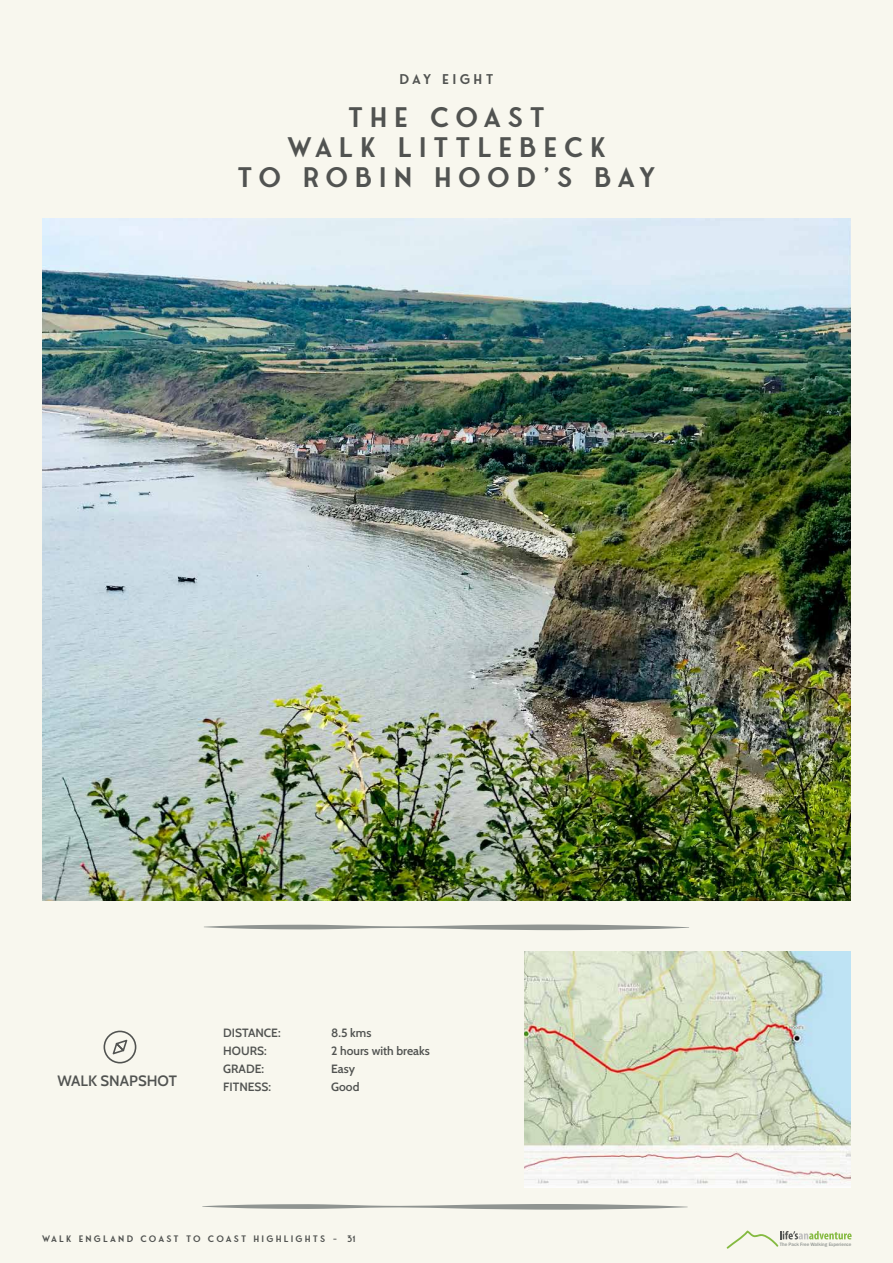
<style>
.page{position:relative;width:893px;height:1263px;background:#f8f7ee}
.page>*{position:absolute;margin:0;border:0;box-sizing:border-box;transform-origin:0 0}
.t1{font:27px/30px "Fonseca";letter-spacing:.24em;color:#515351;text-align:center}
.t2{font:600 15px "Cabin";color:#515351}
.t3{font:13.5px "Fonseca";letter-spacing:.24em;color:#515351}
.t4{font:600 12px "Cabin";color:#515351}
.t5{font:9px "Fonseca";letter-spacing:.24em;color:#515351}
.t6{font:500 4.95px "Franklin Gothic";color:#8f9491}
</style>
<div class="page">
<svg style="left:726px;top:1230px;width:126px;height:19px"></svg>
<svg style="left:104px;top:1030px;width:32px;height:33px"></svg>
<svg style="left:204px;top:924px;width:485px;height:6px"></svg>
<img style="left:43px;top:218px;width:807px;height:683px">
<svg style="left:202px;top:1204px;width:486px;height:6px"></svg>
<img style="left:524px;top:951px;width:326px;height:236px">
<p class="t3" style="left:399px;top:71px;width:96px">DAY EIGHT</p>
<h1 class="t1" style="left:237px;top:102px;width:420px">THE COAST<br>WALK LITTLEBECK<br>TO ROBIN HOOD’S BAY</h1>
<p class="t2" style="left:58px;top:1069px;width:121px">WALK SNAPSHOT</p>
<p class="t4" style="left:223px;top:1023px;width:59px">DISTANCE:</p>
<p class="t4" style="left:331px;top:1023px;width:42px">8.5 kms</p>
<p class="t4" style="left:223px;top:1041px;width:45px">HOURS:</p>
<p class="t4" style="left:331px;top:1041px;width:100px">2 hours with breaks</p>
<p class="t4" style="left:223px;top:1059px;width:42px">GRADE:</p>
<p class="t4" style="left:331px;top:1059px;width:25px">Easy</p>
<p class="t4" style="left:223px;top:1077px;width:49px">FITNESS:</p>
<p class="t4" style="left:331px;top:1077px;width:30px">Good</p>
<p class="t5" style="left:42px;top:1233px;width:315px">WALK ENGLAND COAST TO COAST HIGHLIGHTS - 31</p>
<p class="t6" style="left:780px;top:1241px;width:73px">The Pack Free Walking Experience</p>
</div>
